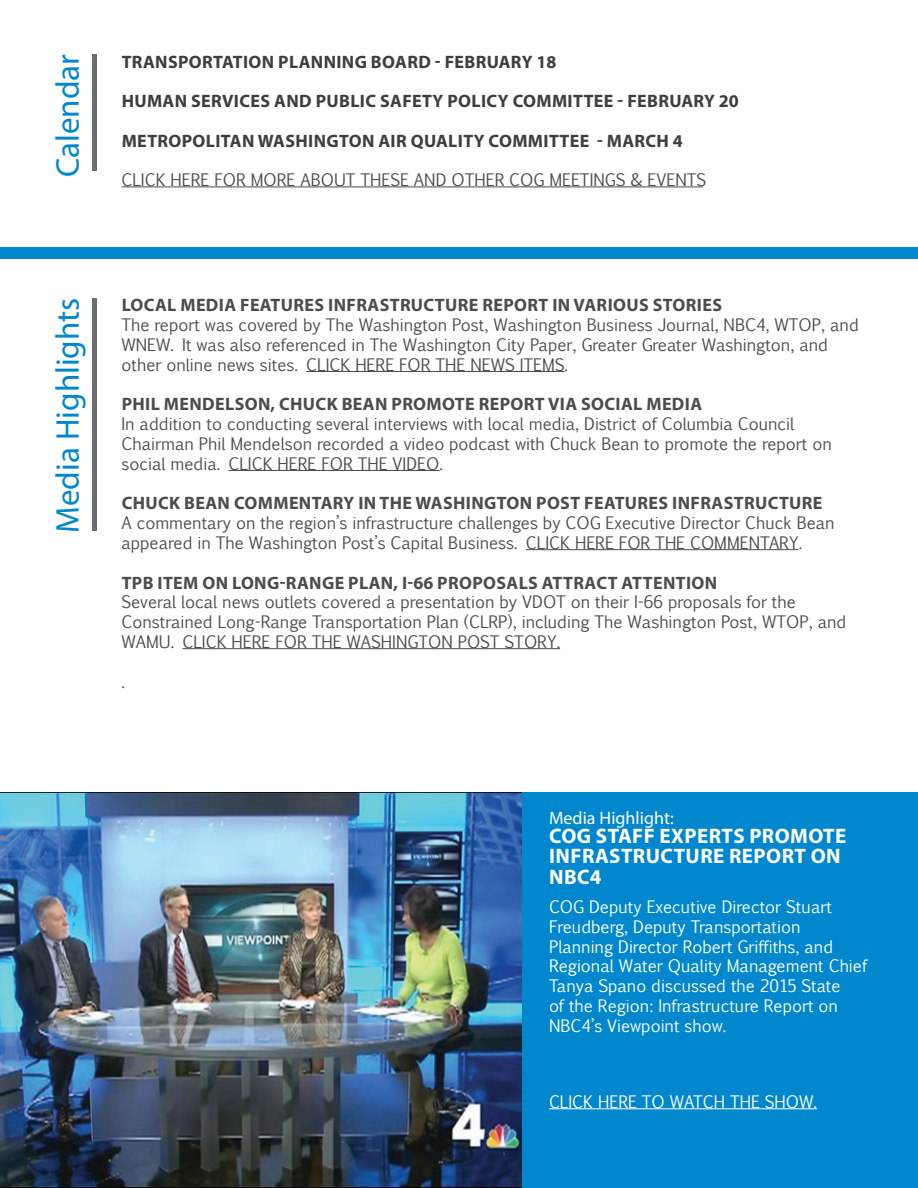
<style>
.page{position:relative;width:918px;height:1188px;background:#fff}
.page>*{position:absolute;margin:0;border:0;box-sizing:border-box;transform-origin:0 0}
.t1{font:33px "Myriad Pro";color:#0087cd}
.t2{font:700 21px/20.4px "Myriad Pro";letter-spacing:.02em;color:#fff}
.t3{font:700 18px "Myriad Pro";letter-spacing:.02em;color:#4b4c4d}
.t4{font:700 18px/39.6px "Myriad Pro";letter-spacing:.02em;color:#3e3e3f}
.t5{font:18px "Myriad Pro";color:#fff}
.t6{font:16.5px/19.8px "Euphemia CAS";color:#4b4c4d}
.t7{font:16.5px/19.8px "Euphemia CAS";color:#fff}
</style>
<div class="page">
<div style="left:92px;top:54px;width:5px;height:117px;background:#6c6d70"></div>
<hr style="left:122px;top:187px;width:581px;height:1px;background:#4b4c4d">
<div style="left:0;top:247px;width:918px;height:11px;background:#0087cd"></div>
<hr style="left:306px;top:371px;width:259px;height:1px;background:#4b4c4d">
<hr style="left:229px;top:470px;width:210px;height:1px;background:#4b4c4d">
<hr style="left:526px;top:549px;width:273px;height:1px;background:#4b4c4d">
<hr style="left:182px;top:648px;width:378px;height:1px;background:#4b4c4d">
<div style="left:0;top:792px;width:918px;height:396px;background:#0087cd"></div>
<hr style="left:549px;top:1109px;width:268px;height:1px;background:#fff">
<div style="left:92px;top:298px;width:5px;height:233px;background:#6c6d70"></div>
<img style="left:0;top:792px;width:522px;height:396px">
<h1 class="t1" style="left:47px;top:177px;width:124px;rotate:-90deg">Calendar</h1>
<p class="t4" style="left:122px;top:41px;width:436px">TRANSPORTATION PLANN ING BOARD - FEBRUARY 18</p>
<p class="t4" style="left:122px;top:81px;width:619px">HUMAN SERVICES AND PUBLIC SAFETY POLICY COMMITTEE - FEBRUARY 20<br>METROPOLITAN WASHINGTON AIR QUALITY COMMITTEE - MARCH 4</p>
<p class="t6" style="left:122px;top:170px;width:104px">CLICK HERE for</p>
<p class="t6" style="left:251px;top:170px;width:12px">more</p>
<p class="t6" style="left:300px;top:170px;width:12px">about</p>
<p class="t6" style="left:361px;top:170px;width:31px">these</p>
<p class="t6" style="left:414px;top:170px;width:12px">and</p>
<p class="t6" style="left:452px;top:170px;width:109px">other COG meetings</p>
<p class="t6" style="left:630px;top:170px;width:28px">&amp; events</p>
<h1 class="t1" style="left:47px;top:533px;width:236px;rotate:-90deg">Media H ighlights</h1>
<p class="t3" style="left:122px;top:294px;width:602px">LOCAL MEDIA FEATURES INFRASTRUCTURE REPORT IN VARIOUS STORIES</p>
<p class="t6" style="left:122px;top:315px;width:739px">The report was covered by The Washington Post, Washington Business Journal, NBC4, WTOP, and<br>WNEW. It was also referenced in The Washington City Paper, Greater Greater Washington, and other online news sites. Click here</p>
<p class="t6" style="left:399px;top:355px;width:12px">for</p>
<p class="t6" style="left:436px;top:355px;width:134px">the NEWS ITEMS.</p>
<p class="t3" style="left:122px;top:393px;width:582px">PHIL MENDELSON, CHUCK BEAN PROMOTE REPORT VIA SOCIAL MEDIA</p>
<p class="t6" style="left:122px;top:414px;width:712px">In addition to conducting several interviews with local media, District of Columbia Council<br>Chairman Phil Mendelson recorded a video podcast with Chuck Bean to promote the report on social media. Click here</p>
<p class="t6" style="left:321px;top:454px;width:12px">for</p>
<p class="t6" style="left:358px;top:454px;width:45px">the video</p>
<p class="t6" style="left:440px;top:454px;width:5px">.</p>
<p class="t3" style="left:122px;top:492px;width:702px">CHUCK BEAN COMMENTARY IN THE WASHINGTON POST FEATURES INFRASTRUCTURE</p>
<p class="t6" style="left:122px;top:513px;width:715px">A commentary on the region’s infrastructure challenges by COG Executive Director Chuck Bean appeared in The Washington Post’s Capital Business. Click here</p>
<p class="t6" style="left:619px;top:533px;width:12px">for</p>
<p class="t6" style="left:655px;top:533px;width:47px">the commentar</p>
<p class="t6" style="left:789px;top:533px;width:15px">y.</p>
<p class="t3" style="left:122px;top:571px;width:12px">TPB</p>
<p class="t3" style="left:158px;top:571px;width:559px">ITEM ON LONG-RANGE PLAN, I-66 PROPOSALS ATTRACT ATTENTION</p>
<p class="t6" style="left:122px;top:592px;width:726px">Several local news outlets covered a presentation by VDOT on their I-66 proposals for the<br>Constrained Long-Range Transportation Plan (CLRP), including The Washington Post, WTOP, and<br>WAMU. Click here</p>
<p class="t6" style="left:275px;top:632px;width:12px">for</p>
<p class="t6" style="left:312px;top:632px;width:92px">The Washington</p>
<p class="t6" style="left:458px;top:632px;width:21px">Post</p>
<p class="t6" style="left:505px;top:632px;width:12px">stor</p>
<p class="t6" style="left:547px;top:632px;width:15px">y.</p>
<p class="t6" style="left:121px;top:672px;width:5px">.</p>
<p class="t5" style="left:549px;top:806px;width:126px">Media H ighlight:</p>
<p class="t2" style="left:549px;top:825px;width:299px">COG STAFF EXPERTS PROMOTE<br>INFRASTRUCTURE REPORT ON<br>NBC4</p>
<p class="t7" style="left:549px;top:897px;width:320px">COG Deputy Executive Director Stuart Freudberg, Deputy Transportation Planning Director Robert Griffiths, and Regional Water Quality Management Chief Tanya Spano discussed the 2015 State<br>of the Region: Infrastructure Report on NBC4’s Viewpoint show.</p>
<p class="t7" style="left:549px;top:1092px;width:70px">Click here</p>
<p class="t7" style="left:642px;top:1092px;width:176px">to WATCH the show.</p>
</div>
